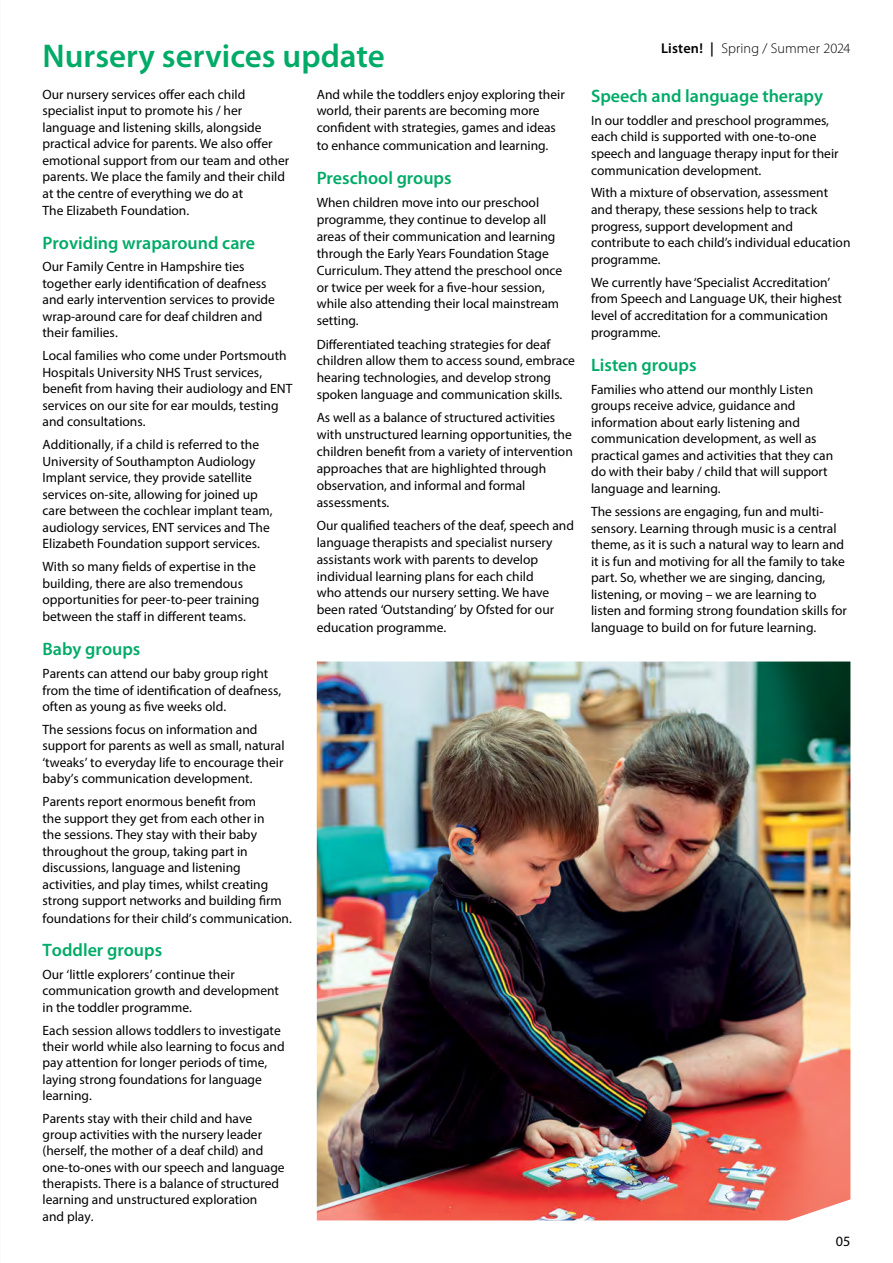
<style>
.page{position:relative;width:893px;height:1263px;background:#fff}
.page>*{position:absolute;margin:0;border:0;box-sizing:border-box;transform-origin:0 0}
.t1{font:600 33px "Myriad Pro";color:#00ab67}
.t2{font:600 18px "Myriad Pro";color:#00ab67}
.t3{font:300 14.25px "Myriad Pro";letter-spacing:.005em;color:#000}
.t4{font:14.25px "Myriad Pro";color:#000}
.t5{font:13.5px/16.5px "Myriad Pro";color:#000}
.s1{font-weight:600}
</style>
<div class="page">
<img style="left:317px;top:661px;width:533px;height:559px">
<h1 class="t1" style="left:43px;top:35px;width:344px">Nursery services update</h1>
<p class="t5" style="left:43px;top:86px;width:248px">Our nursery services offer each child specialist input to promote his / her language and listening skills, alongside practical advice for parents. We also offer emotional support from our team and other parents. We place the family and their child at the centre of everything we do at<br>The Elizabeth Foundation.</p>
<h2 class="t2" style="left:43px;top:231px;width:214px">Providing wraparound care</h2>
<p class="t5" style="left:43px;top:258px;width:234px">Our Family Centre in Hampshire ties together early identification of deafness and early intervention services to provide wrap-around care for deaf children and their families.</p>
<p class="t5" style="left:43px;top:347px;width:251px">Local families who come under Portsmouth Hospitals University NHS Trust services, benefit from having their audiology and ENT services on our site for ear moulds, testing and consultations.</p>
<p class="t5" style="left:43px;top:436px;width:232px">Additionally, if a child is referred to the University of Southampton Audiology Implant service, they provide satellite services on-site, allowing for joined up care between the cochlear implant team, audiology services, ENT services and The Elizabeth Foundation support services.</p>
<p class="t5" style="left:43px;top:558px;width:218px">With so many fields of expertise in the building, there are also tremendous opportunities for peer-to-peer training between the staff in different teams.</p>
<h2 class="t2" style="left:43px;top:638px;width:99px">Baby groups</h2>
<p class="t5" style="left:43px;top:665px;width:240px">Parents can attend our baby group right from the time of identification of deafness, often as young as five weeks old.</p>
<p class="t5" style="left:43px;top:721px;width:243px">The sessions focus on information and support for parents as well as small, natural ‘tweaks’ to everyday life to encourage their baby’s communication development.</p>
<p class="t5" style="left:43px;top:793px;width:251px">Parents report enormous benefit from<br>the support they get from each other in<br>the sessions. They stay with their baby throughout the group, taking part in discussions, language and listening activities, and play times, whilst creating strong support networks and building firm foundations for their child’s communication.</p>
<h2 class="t2" style="left:43px;top:939px;width:121px">Toddler groups</h2>
<p class="t5" style="left:43px;top:966px;width:238px">Our ‘little explorers’ continue their communication growth and development in the toddler programme.</p>
<p class="t5" style="left:43px;top:1021px;width:244px">Each session allows toddlers to investigate their world while also learning to focus and pay attention for longer periods of time, laying strong foundations for language learning.</p>
<p class="t5" style="left:43px;top:1110px;width:244px">Parents stay with their child and have group activities with the nursery leader (herself, the mother of a deaf child) and one-to-ones with our speech and language therapists. There is a balance of structured learning and unstructured exploration<br>and play.</p>
<p class="t5" style="left:317px;top:85px;width:249px;line-height:17.1px">And while the toddlers enjoy exploring their world, their parents are becoming more confident with strategies, games and ideas to enhance communication and learning.</p>
<h2 class="t2" style="left:317px;top:167px;width:136px">Preschool groups</h2>
<p class="t5" style="left:317px;top:194px;width:247px">When children move into our preschool programme, they continue to develop all areas of their communication and learning through the Early Years Foundation Stage Curriculum. They attend the preschool once or twice per week for a five-hour session, while also attending their local mainstream setting.</p>
<p class="t5" style="left:317px;top:335px;width:260px">Differentiated teaching strategies for deaf children allow them to access sound, embrace hearing technologies, and develop strong spoken language and communication skills.</p>
<p class="t5" style="left:317px;top:409px;width:258px">As well as a balance of structured activities with unstructured learning opportunities, the children benefit from a variety of intervention approaches that are highlighted through observation, and informal and formal assessments.</p>
<p class="t5" style="left:317px;top:517px;width:259px;line-height:17px">Our qualified teachers of the deaf, speech and language therapists and specialist nursery assistants work with parents to develop individual learning plans for each child<br>who attends our nursery setting. We have been rated ‘Outstanding’ by Ofsted for our education programme.</p>
<p class="t3" style="left:661px;top:40px;width:191px"><span class="s1">Listen! |</span> Spring / Summer 2024</p>
<h2 class="t2" style="left:591px;top:84px;width:233px">Speech and language therapy</h2>
<p class="t5" style="left:591px;top:112px;width:249px">In our toddler and preschool programmes, each child is supported with one-to-one speech and language therapy input for their communication development.</p>
<p class="t5" style="left:591px;top:184px;width:261px">With a mixture of observation, assessment and therapy, these sessions help to track progress, support development and contribute to each child’s individual education programme.</p>
<p class="t5" style="left:591px;top:273px;width:252px">We currently have ‘Specialist Accreditation’ from Speech and Language UK, their highest level of accreditation for a communication programme.</p>
<h2 class="t2" style="left:591px;top:353px;width:107px">Listen groups</h2>
<p class="t5" style="left:591px;top:381px;width:244px">Families who attend our monthly Listen groups receive advice, guidance and information about early listening and communication development, as well as practical games and activities that they can do with their baby / child that will support language and learning.</p>
<p class="t5" style="left:591px;top:503px;width:257px">The sessions are engaging, fun and multi&shy;sensory. Learning through music is a central theme, as it is such a natural way to learn and it is fun and motiving for all the family to take part. So, whether we are singing, dancing, listening, or moving – we are learning to listen and forming strong foundation skills for language to build on for future learning.</p>
<p class="t4" style="left:836px;top:1232px;width:16px">05</p>
</div>
